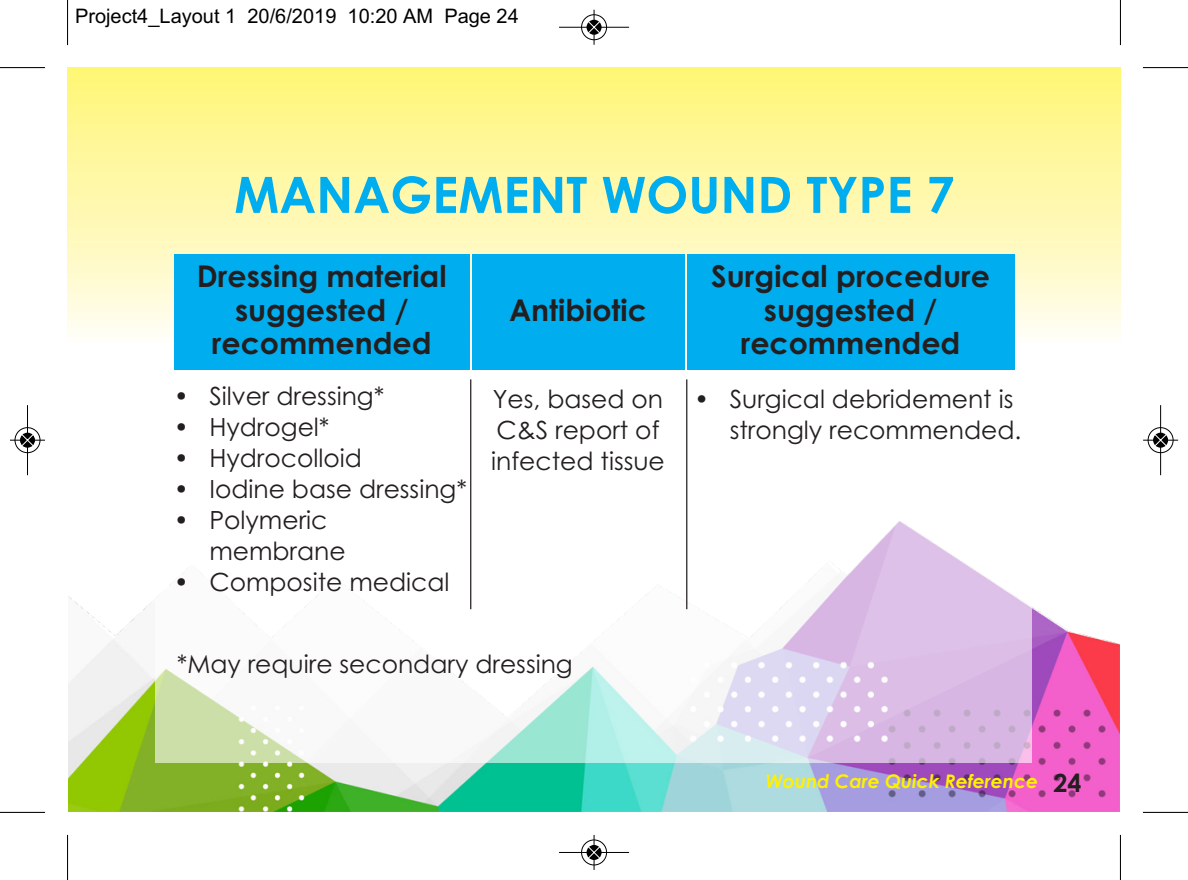
<style>
.page{position:relative;width:1188px;height:880px;background:#fff}
.page>*{position:absolute;margin:0;border:0;box-sizing:border-box;transform-origin:0 0}
.t1{font:700 50px "Century Gothic";color:#00aeef}
.t2{font:700 30px/33.5px "Century Gothic";color:#231f20;text-align:center}
.t3{font:25px/31px "Century Gothic";color:#231f20}
.t4{font:20px "Arial";color:#000}
.t5{font:italic 700 18.75px "Century Gothic";color:#fff101}
.s1{font-style:normal;font-size:25px;color:#231f20}
</style>
<div class="page">
<img style="left:68px;top:342px;width:1051px;height:469px">
<div style="left:68px;top:68px;width:1052px;height:274px;background:linear-gradient(to bottom,#fff673,#fafbf1)"></div>
<div style="left:156px;top:468px;width:876px;height:294px;background:#fff;opacity:.6"></div>
<div style="left:174px;top:254px;width:295px;height:116px;background:#00aeef"></div>
<div style="left:472px;top:254px;width:212px;height:116px;background:#00aeef"></div>
<div style="left:686px;top:254px;width:328px;height:116px;background:#00aeef"></div>
<hr style="left:470px;top:379px;width:1px;height:230px;background:#231f20">
<hr style="left:686px;top:379px;width:1px;height:230px;background:#231f20">
<hr style="left:67px;top:0;width:1px;height:45px;background:#000">
<hr style="left:0;top:67px;width:45px;height:1px;background:#000">
<hr style="left:1119px;top:0;width:1px;height:45px;background:#000">
<hr style="left:1142px;top:67px;width:45px;height:1px;background:#000">
<hr style="left:67px;top:834px;width:1px;height:45px;background:#000">
<hr style="left:0;top:811px;width:45px;height:1px;background:#000">
<hr style="left:1119px;top:834px;width:1px;height:45px;background:#000">
<hr style="left:1142px;top:811px;width:45px;height:1px;background:#000">
<div style="left:580px;top:14px;width:27px;height:27px;border:2px solid #fff;border-radius:50%"></div>
<svg style="left:586px;top:19px;width:16px;height:16px"></svg>
<hr style="left:559px;top:27px;width:70px;height:1px;background:#000">
<hr style="left:593px;top:10px;width:1px;height:35px;background:#000">
<div style="left:581px;top:14px;width:26px;height:26px;border:1px solid #000;border-radius:50%"></div>
<svg style="left:586px;top:20px;width:15px;height:15px"></svg>
<svg style="left:587px;top:21px;width:13px;height:13px"></svg>
<div style="left:580px;top:838px;width:27px;height:27px;border:2px solid #fff;border-radius:50%"></div>
<svg style="left:586px;top:844px;width:16px;height:16px"></svg>
<hr style="left:559px;top:851px;width:70px;height:1px;background:#000">
<hr style="left:593px;top:834px;width:1px;height:35px;background:#000">
<div style="left:581px;top:839px;width:26px;height:25px;border:1px solid #000;border-radius:50%"></div>
<svg style="left:586px;top:844px;width:15px;height:15px"></svg>
<svg style="left:587px;top:845px;width:13px;height:13px"></svg>
<div style="left:14px;top:426px;width:27px;height:27px;border:2px solid #fff;border-radius:50%"></div>
<hr style="left:27px;top:405px;width:1px;height:70px;background:#000">
<hr style="left:10px;top:439px;width:35px;height:1px;background:#000">
<div style="left:15px;top:427px;width:25px;height:26px;border:1px solid #000;border-radius:50%"></div>
<svg style="left:20px;top:432px;width:15px;height:15px"></svg>
<svg style="left:21px;top:433px;width:13px;height:13px"></svg>
<div style="left:1147px;top:426px;width:26px;height:27px;border:2px solid #fff;border-radius:50%"></div>
<hr style="left:1160px;top:405px;width:1px;height:70px;background:#000">
<hr style="left:1142px;top:439px;width:36px;height:1px;background:#000">
<div style="left:1147px;top:427px;width:26px;height:26px;border:1px solid #000;border-radius:50%"></div>
<svg style="left:1152px;top:432px;width:16px;height:15px"></svg>
<svg style="left:1154px;top:433px;width:12px;height:13px"></svg>
<p class="t4" style="left:75px;top:4px;width:445px">Project4_Layout 1 20/6/2019 10:20 AM Page 24</p>
<h1 class="t1" style="left:234px;top:166px;width:721px">MANAGEMENT WOUND TYPE 7</h1>
<p class="t2" style="left:197px;top:260px;width:251px">Dressing material suggested / recommended</p>
<p class="t3" style="left:174px;top:380px;width:212px">• Silver dressing*</p>
<p class="t3" style="left:174px;top:411px;width:157px">• Hydrogel*</p>
<p class="t3" style="left:174px;top:442px;width:189px">• Hydrocolloid</p>
<p class="t3" style="left:174px;top:473px;width:295px">• Iodine base dressing*</p>
<p class="t3" style="left:209px;top:504px;width:138px;text-indent:-35px">• Polymeric membrane</p>
<p class="t3" style="left:174px;top:566px;width:277px">• Composite medical</p>
<p class="t2" style="left:509px;top:293px;width:139px">Antibiotic</p>
<p class="t2" style="left:711px;top:260px;width:280px">Surgical procedure suggested / recommended</p>
<p class="t3" style="left:491px;top:384px;width:175px">Yes, based on<br>C&amp;S report of infected tissue</p>
<p class="t3" style="left:729px;top:384px;width:293px;text-indent:-35px">• Surgical debridement is strongly recommended.</p>
<p class="t3" style="left:177px;top:648px;width:397px">*May require secondary dressing</p>
<p class="t5" style="left:765px;top:770px;width:317px">Wound Care Quick Reference <span class="s1">24</span></p>
</div>
